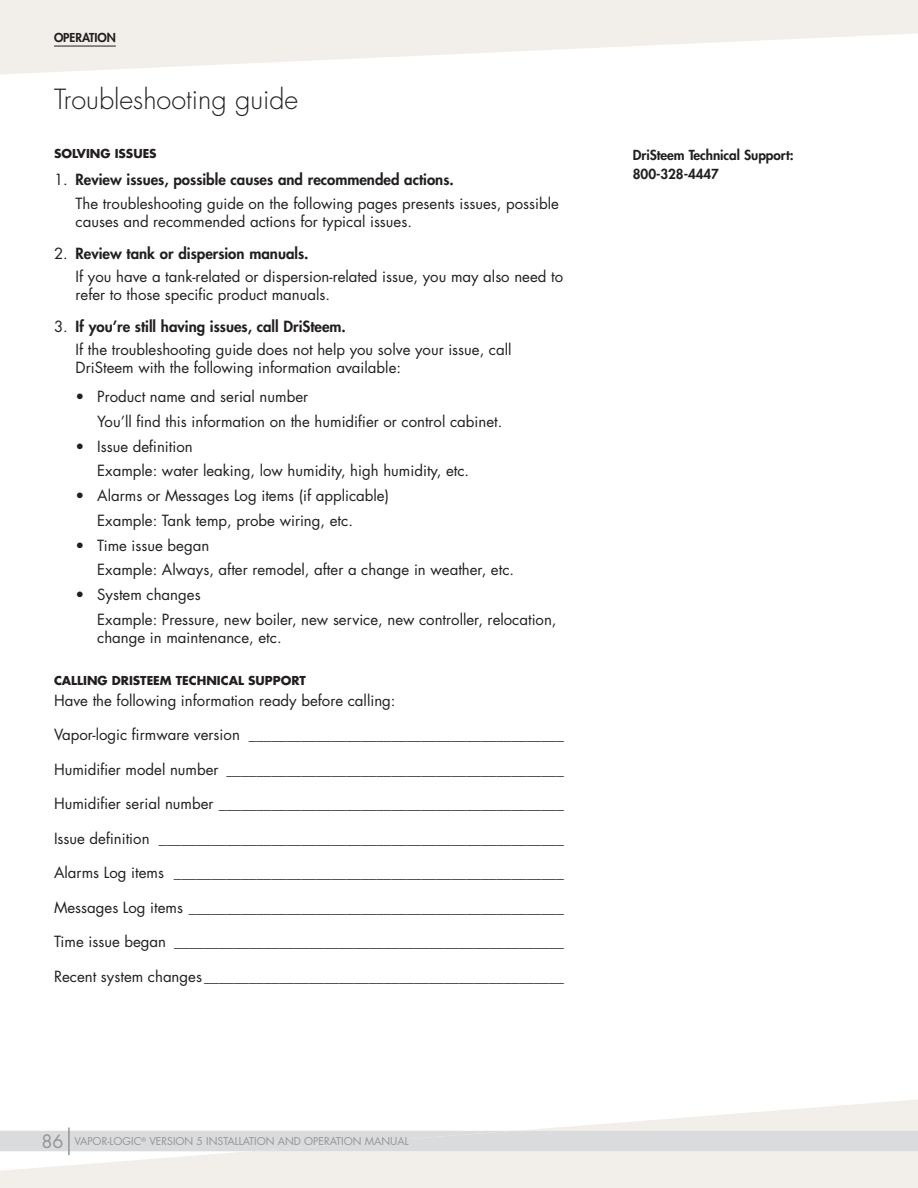
<style>
.page{position:relative;width:918px;height:1188px;background:#fff}
.page>*{position:absolute;margin:0;border:0;box-sizing:border-box;transform-origin:0 0}
.t1{font:300 27px "Futura Std";color:#231f20}
.t2{font:15px/24.8px "Futura Std";color:#231f20}
.t3{font:800 13.5px/19.5px "Futura Std";letter-spacing:-.005em;color:#231f20}
.t4{font:700 12px "Futura Std";color:#231f20}
.t5{font:800 12px "Futura Std";letter-spacing:-.005em;color:#231f20}
.t6{font:10.5px "Futura Std";color:#939598}
.s1{font-weight:800}
.s2{font-size:18px}
</style>
<div class="page">
<svg style="left:0;top:0;width:918px;height:74px;fill:#f2efeb"></svg>
<svg style="left:0;top:1099px;width:918px;height:89px;fill:#f2efeb"></svg>
<div style="left:0;top:1131px;width:918px;height:20px;background:#d9dbdc"></div>
<hr style="left:68px;top:1128px;width:2px;height:27px;background:#939598">
<hr style="left:54px;top:46px;width:62px;height:1px;background:#231f20">
<p class="t5" style="left:54px;top:32px;width:63px">OPERATION</p>
<h1 class="t1" style="left:54px;top:86px;width:246px">Troubleshooting guide</h1>
<p class="t4" style="left:54px;top:147px;width:104px">SOLVING ISSUES</p>
<p class="t2" style="left:76px;top:169px;width:485px;line-height:23.4px;text-indent:-22px">1. <span class="s1">Review issues, possible causes and recommended actions.<br></span>The troubleshooting guide on the following pages presents issues, possible</p>
<p class="t2" style="left:76px;top:210px;width:338px">causes and recommended actions for typical issues.</p>
<p class="t2" style="left:76px;top:242px;width:489px;line-height:23.4px;text-indent:-22px">2. <span class="s1">Review tank or dispersion manuals.<br></span>If you have a tank-related or dispersion-related issue, you may also need to</p>
<p class="t2" style="left:76px;top:283px;width:256px">refer to those specific product manuals.</p>
<p class="t2" style="left:76px;top:316px;width:437px;line-height:23.4px;text-indent:-22px">3. <span class="s1">If you’re still having issues, call DriSteem.<br></span>If the troubleshooting guide does not help you solve your issue, call</p>
<p class="t2" style="left:76px;top:356px;width:327px">DriSteem with the following information available:</p>
<p class="t2" style="left:97px;top:385px;width:407px;text-indent:-22px">• Product name and serial number<br>You’ll find this information on the humidifier or control cabinet.</p>
<p class="t2" style="left:97px;top:435px;width:374px;text-indent:-22px">• Issue definition<br>Example: water leaking, low humidity, high humidity, etc.</p>
<p class="t2" style="left:97px;top:484px;width:293px;text-indent:-22px">• Alarms or Messages Log items (if applicable)<br>Example: Tank temp, probe wiring, etc.</p>
<p class="t2" style="left:97px;top:534px;width:418px;text-indent:-22px">• Time issue began<br>Example: Always, after remodel, after a change in weather, etc.</p>
<p class="t2" style="left:97px;top:583px;width:461px;text-indent:-22px">• System changes<br>Example: Pressure, new boiler, new service, new controller, relocation,</p>
<p class="t2" style="left:97px;top:626px;width:186px">change in maintenance, etc.</p>
<p class="t4" style="left:54px;top:673px;width:253px">CALLING DRISTEEM TECHNICAL SUPPORT</p>
<p class="t2" style="left:54px;top:689px;width:343px">Have the following information ready before calling:</p>
<p class="t2" style="left:54px;top:723px;width:511px">Vapor-logic firmware version __________________________________________</p>
<p class="t2" style="left:54px;top:758px;width:511px">Humidifier model number _____________________________________________</p>
<p class="t2" style="left:54px;top:792px;width:511px">Humidifier serial number ______________________________________________</p>
<p class="t2" style="left:54px;top:827px;width:511px">Issue definition ______________________________________________________</p>
<p class="t2" style="left:54px;top:861px;width:511px">Alarms Log items ____________________________________________________</p>
<p class="t2" style="left:54px;top:896px;width:511px">Messages Log items __________________________________________________</p>
<p class="t2" style="left:54px;top:930px;width:511px">Time issue began ____________________________________________________</p>
<p class="t2" style="left:54px;top:965px;width:511px">Recent system changes ________________________________________________</p>
<p class="t6" style="left:42px;top:1136px;width:369px"><span class="s2">86</span> VAPOR-LOGIC<sup>®</sup> VERSION 5 INSTALLATION AND OPERATION MANUAL</p>
<p class="t3" style="left:633px;top:146px;width:162px">DriSteem Technical Support:<br>800-328-4447</p>
</div>
